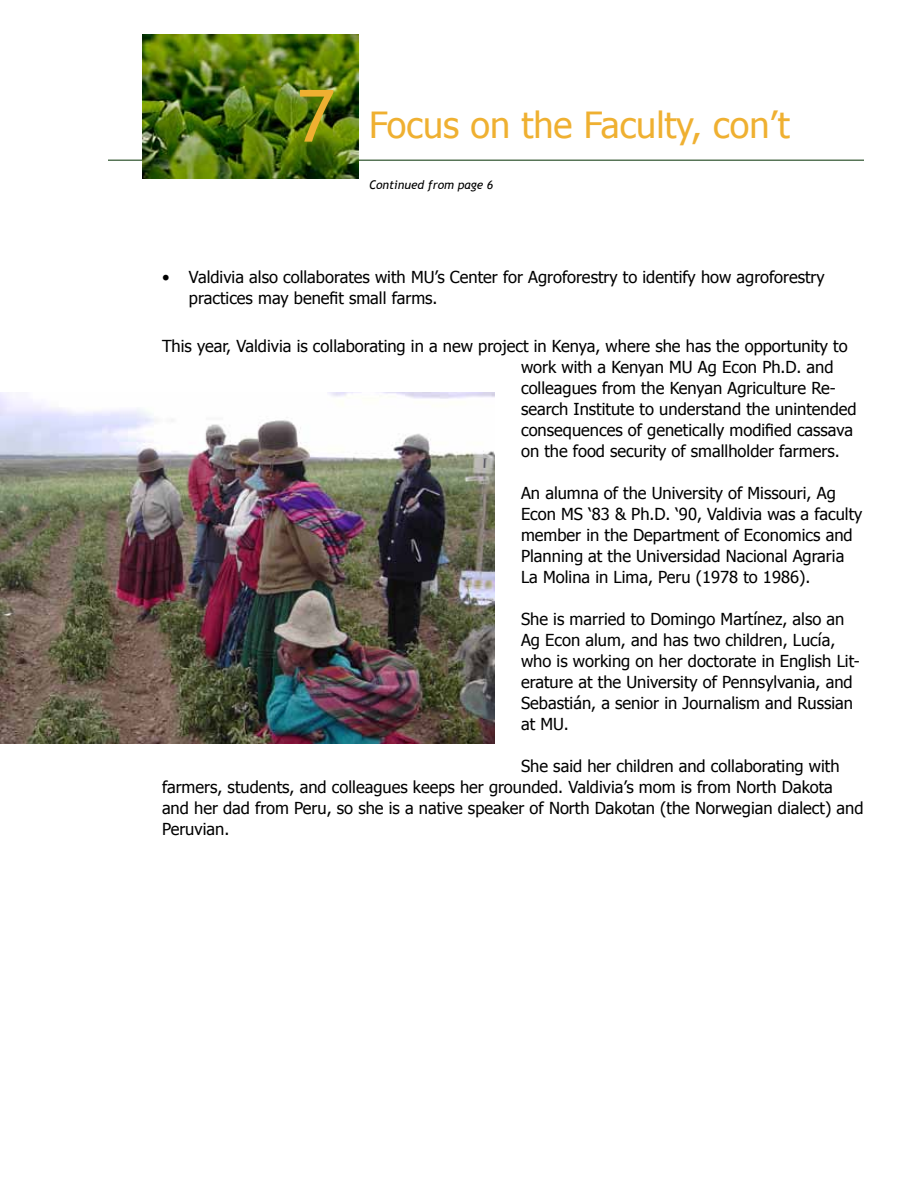
<style>
.page{position:relative;width:918px;height:1188px;background:#fff}
.page>*{position:absolute;margin:0;border:0;box-sizing:border-box;transform-origin:0 0}
.t1{font:36px "Tahoma";color:#efb031}
.t2{font:16.5px/21px "Tahoma";color:#000}
.t3{font:italic 12px "Trebuchet MS";color:#000}
.s1{font-family:"Trebuchet MS";font-size:72px}
</style>
<div class="page">
<hr style="left:108px;top:160px;width:756px;height:1px;background:#032f02">
<img style="left:143px;top:34px;width:216px;height:144px">
<img style="left:1px;top:392px;width:493px;height:352px">
<h1 class="t1" style="left:297px;top:101px;width:494px"><span class="s1">7</span> Focus on the Faculty, con’t</h1>
<p class="t3" style="left:369px;top:178px;width:126px">Continued from page 6</p>
<p class="t2" style="left:189px;top:265px;width:637px;text-indent:-27px">• Valdivia also collaborates with MU’s Center for Agroforestry to identify how agroforestry practices may benefit small farms.</p>
<p class="t2" style="left:521px;top:335px;width:337px;text-indent:-359px">This year, Valdivia is collaborating in a new project in Kenya, where she has the opportunity to work with a Kenyan MU Ag Econ Ph.D. and colleagues from the Kenyan Agriculture Re&shy;search Institute to understand the unintended consequences of genetically modified cassava on the food security of smallholder farmers.</p>
<p class="t2" style="left:521px;top:482px;width:343px">An alumna of the University of Missouri, Ag Econ MS ‘83 &amp; Ph.D. ‘90, Valdivia was a faculty member in the Department of Economics and Planning at the Universidad Nacional Agraria La Molina in Lima, Peru (1978 to 1986).</p>
<p class="t2" style="left:521px;top:608px;width:340px">She is married to Domingo Martínez, also an Ag Econ alum, and has two children, Lucía, who is working on her doctorate in English Lit&shy;erature at the University of Pennsylvania, and Sebastián, a senior in Journalism and Russian at MU.</p>
<p class="t2" style="left:162px;top:755px;width:703px;text-indent:359px">She said her children and collaborating with farmers, students, and colleagues keeps her grounded. Valdivia’s mom is from North Dakota and her dad from Peru, so she is a native speaker of North Dakotan (the Norwegian dialect) and Peruvian.</p>
</div>
